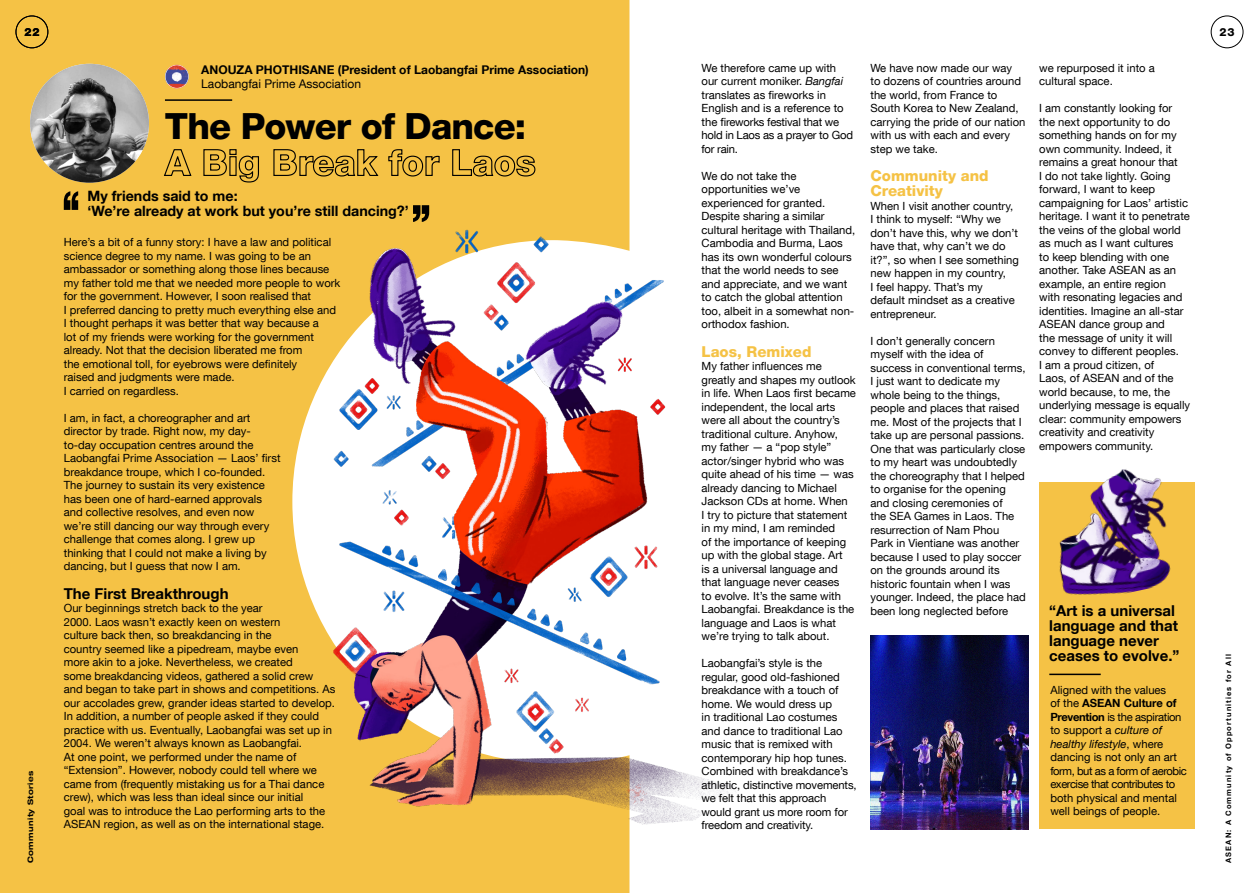
<style>
.page{position:relative;width:1259px;height:893px;background:#fff}
.page>*{position:absolute;margin:0;border:0;box-sizing:border-box;transform-origin:0 0}
.t1{font:800 36px/36px "Helvetica Neue LT Com";letter-spacing:-.02em;color:#000}
.t2{font:700 15px/15px "Helvetica Neue LT Com";color:#000}
.t3{font:800 15px/15px "Helvetica Neue LT Com";color:#f5c245}
.t4{font:700 14.25px/15px "Helvetica Neue LT Com";color:#000}
.t5{font:700 12px "Helvetica Neue LT Com";color:#000}
.t6{font:12px "Helvetica Neue LT Com";color:#000}
.t7{font:11.25px/13.5px "Helvetica Neue LT Com";color:#000}
.t8{font:800 11.25px "Helvetica Neue LT Com";color:#000}
.t9{font:700 7.5px "Helvetica Neue LT Com";letter-spacing:.15em;color:#000}
.t10{font:700 expanded 7.5px "Helvetica Neue LT Com";letter-spacing:.05em;color:#000}
.s1{font-style:italic}
.s2{font-weight:700}
</style>
<div class="page">
<div style="left:1210px;top:16px;width:33px;height:32px;border:1px solid #000;border-radius:50%"></div>
<div style="left:1039px;top:483px;width:156px;height:346px;background:#f5c245"></div>
<div style="left:0;top:0;width:629px;height:893px;background:#f5c245"></div>
<div style="left:16px;top:16px;width:32px;height:32px;border:1px solid #000;border-radius:50%"></div>
<img style="left:30px;top:64px;width:119px;height:119px;border-radius:59px">
<svg style="left:64px;top:191px;width:14px;height:19px"></svg>
<svg style="left:413px;top:205px;width:16px;height:17px"></svg>
<svg style="left:292px;top:240px;width:41px;height:523px;fill:#f5c245"></svg>
<img style="left:870px;top:635px;width:158px;height:194px">
<img style="left:1040px;top:469px;width:145px;height:126px">
<hr style="left:165px;top:99px;width:67px;height:2px;background:#000">
<img style="left:165px;top:65px;width:24px;height:23px;border-radius:12px">
<div style="left:165px;top:65px;width:24px;height:23px;border:1px solid #fff;border-radius:50%"></div>
<img style="left:333px;top:225px;width:403px;height:609px">
<hr style="left:1049px;top:674px;width:51px;height:1px;background:#000">
<p class="t8" style="left:24px;top:25px;width:17px">22</p>
<p class="t8" style="left:1219px;top:25px;width:17px">23</p>
<p class="t10" style="left:26px;top:863px;width:94px;rotate:-90deg">Community Stories</p>
<p class="t5" style="left:201px;top:62px;width:389px">ANOUZA PHOTHISANE (President of Laobangfai Prime Association)</p>
<p class="t6" style="left:201px;top:76px;width:161px">Laobangfai Prime Association</p>
<p class="t1" style="left:165px;top:109px;width:372px">The Power of Dance:<br>A Big Break for Laos</p>
<p class="t4" style="left:88px;top:188px;width:323px">My friends said to me:<br>‘We’re already at work but you’re still dancing?’</p>
<p class="t7" style="left:64px;top:235px;width:278px">Here’s a bit of a funny story: I have a law and political science degree to my name. I was going to be an ambassador or something along those lines because my father told me that we needed more people to work for the government. However, I soon realised that<br>I preferred dancing to pretty much everything else and I thought perhaps it was better that way because a<br>lot of my friends were working for the government already. Not that the decision liberated me from<br>the emotional toll, for eyebrows were definitely<br>raised and judgments were made.<br>I carried on regardless.</p>
<p class="t7" style="left:64px;top:411px;width:218px">I am, in fact, a choreographer and art director by trade. Right now, my day&shy;to-day occupation centres around the Laobangfai Prime Association — Laos’ first breakdance troupe, which I co-founded.<br>The journey to sustain its very existence has been one of hard-earned approvals and collective resolves, and even now we’re still dancing our way through every challenge that comes along. I grew up thinking that I could not make a living by dancing, but I guess that now I am.</p>
<p class="t2" style="left:64px;top:586px;width:166px">The First Breakthrough</p>
<p class="t7" style="left:64px;top:601px;width:273px">Our beginnings stretch back to the year<br>2000. Laos wasn’t exactly keen on western<br>culture back then, so breakdancing in the<br>country seemed like a pipedream, maybe even<br>more akin to a joke. Nevertheless, we created<br>some breakdancing videos, gathered a solid crew<br>and began to take part in shows and competitions. As our accolades grew, grander ideas started to develop.<br>In addition, a number of people asked if they could practice with us. Eventually, Laobangfai was set up in 2004. We weren’t always known as Laobangfai.<br>At one point, we performed under the name of “Extension”. However, nobody could tell where we came from (frequently mistaking us for a Thai dance crew), which was less than ideal since our initial<br>goal was to introduce the Lao performing arts to the ASEAN region, as well as on the international stage.</p>
<p class="t7" style="left:701px;top:61px;width:153px">We therefore came up with our current moniker. <span class="s1">Bangfai </span>translates as fireworks in<br>English and is a reference to the fireworks festival that we hold in Laos as a prayer to God for rain.</p>
<p class="t7" style="left:701px;top:169px;width:155px">We do not take the opportunities we’ve experienced for granted.<br>Despite sharing a similar cultural heritage with Thailand,<br>Cambodia and Burma, Laos has its own wonderful colours that the world needs to see and appreciate, and we want to catch the global attention too, albeit in a somewhat non&shy;orthodox fashion.</p>
<p class="t3" style="left:701px;top:344px;width:112px">Laos, Remixed</p>
<p class="t7" style="left:701px;top:359px;width:156px">My father influences me greatly and shapes my outlook in life. When Laos first became independent, the local arts were all about the country’s traditional culture. Anyhow,<br>my father — a “pop style” actor/singer hybrid who was quite ahead of his time — was already dancing to Michael<br>Jackson CDs at home. When<br>I try to picture that statement in my mind, I am reminded<br>of the importance of keeping up with the global stage. Art<br>is a universal language and that language never ceases<br>to evolve. It’s the same with<br>Laobangfai. Breakdance is the language and Laos is what we’re trying to talk about.</p>
<p class="t7" style="left:701px;top:656px;width:157px">Laobangfai’s style is the regular, good old-fashioned breakdance with a touch of home. We would dress up<br>in traditional Lao costumes and dance to traditional Lao music that is remixed with contemporary hip hop tunes.<br>Combined with breakdance’s athletic, distinctive movements, we felt that this approach would grant us more room for freedom and creativity.</p>
<p class="t7" style="left:870px;top:61px;width:156px">We have now made our way<br>to dozens of countries around the world, from France to<br>South Korea to New Zealand, carrying the pride of our nation with us with each and every step we take.</p>
<p class="t3" style="left:870px;top:168px;width:120px">Community and<br>Creativity</p>
<p class="t7" style="left:870px;top:199px;width:150px">When I visit another country,<br>I think to myself: “Why we don’t have this, why we don’t have that, why can’t we do it?”, so when I see something new happen in my country,<br>I feel happy. That’s my default mindset as a creative entrepreneur.</p>
<p class="t7" style="left:870px;top:334px;width:157px">I don’t generally concern myself with the idea of success in conventional terms,<br>I just want to dedicate my whole being to the things, people and places that raised me. Most of the projects that I take up are personal passions.<br>One that was particularly close to my heart was undoubtedly the choreography that I helped to organise for the opening and closing ceremonies of<br>the SEA Games in Laos. The resurrection of Nam Phou<br>Park in Vientiane was another because I used to play soccer on the grounds around its historic fountain when I was younger. Indeed, the place had been long neglected before</p>
<p class="t7" style="left:1039px;top:61px;width:117px">we repurposed it into a cultural space.</p>
<p class="t7" style="left:1039px;top:101px;width:152px">I am constantly looking for the next opportunity to do something hands on for my own community. Indeed, it remains a great honour that<br>I do not take lightly. Going forward, I want to keep campaigning for Laos’ artistic heritage. I want it to penetrate the veins of the global world as much as I want cultures<br>to keep blending with one another. Take ASEAN as an example, an entire region<br>with resonating legacies and identities. Imagine an all-star<br>ASEAN dance group and<br>the message of unity it will convey to different peoples.<br>I am a proud citizen, of<br>Laos, of ASEAN and of the world because, to me, the underlying message is equally clear: community empowers creativity and creativity empowers community.</p>
<p class="t2" style="left:1049px;top:603px;width:132px">“Art is a universal language and that language never ceases to evolve.”</p>
<p class="t7" style="left:1050px;top:683px;width:138px">Aligned with the values<br>of the <span class="s2">ASEAN Culture of<br>Prevention</span> is the aspiration to support a <span class="s1">culture of healthy lifestyle</span>, where dancing is not only an art form, but as a form of aerobic exercise that contributes to both physical and mental well beings of people.</p>
<p class="t9" style="left:1223px;top:863px;width:210px;rotate:-90deg">ASEAN: A Community of Opportunities for All</p>
</div>
